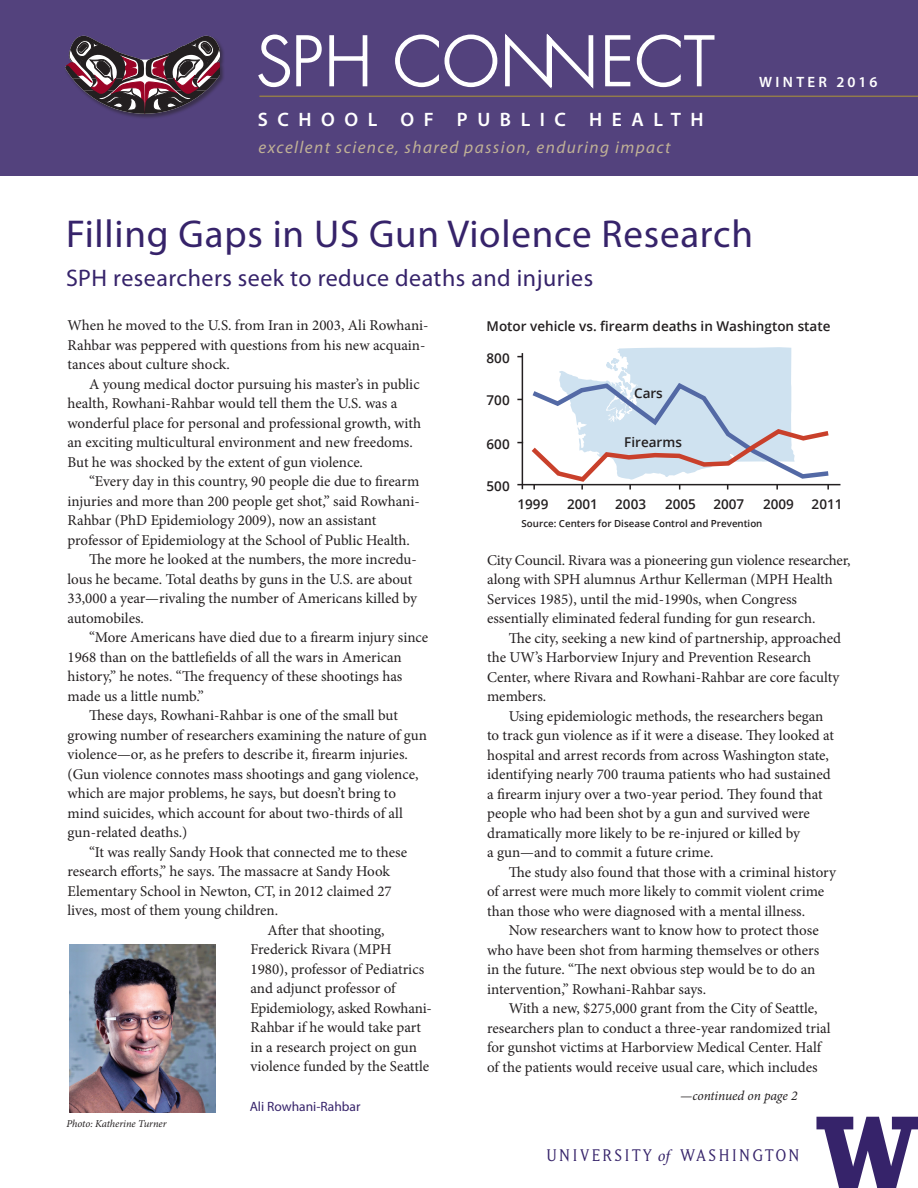
<style>
.page{position:relative;width:918px;height:1188px;background:#fff}
.page>*{position:absolute;margin:0;border:0;box-sizing:border-box;transform-origin:0 0}
.t1{font:39px "Myriad Pro";letter-spacing:.02em;color:#36236a}
.t2{font:24px "Myriad Pro";letter-spacing:.02em;color:#36236a}
.t3{font:600 19.5px "Myriad Pro";letter-spacing:.49em;color:#fff}
.t4{font:italic 17.25px "Myriad Pro";letter-spacing:.08em;color:#c0b196}
.t5{font:16.5px "Matrix II Book";letter-spacing:.14em;color:#36236a}
.t6{font:15px/19.5px "Minion Pro";letter-spacing:-.005em;color:#231f20}
.t7{font:600 15px "Myriad Pro";letter-spacing:.22em;color:#fff}
.t8{font:600 13.5px "Open Sans";color:#231f20}
.t9{font:13.5px "Myriad Pro";color:#36236a}
.t10{font:italic 13.5px "Minion Pro";letter-spacing:-.01em;color:#231f20}
.t11{font:italic 10.5px "Minion Pro";letter-spacing:-.005em;color:#231f20}
.t12{font:600 9.75px "Open Sans";color:#231f20}
.s1{font-family:"Minion Pro";font-style:italic}
</style>
<div class="page">
<img style="left:69px;top:945px;width:147px;height:168px">
<div style="left:0;top:0;width:918px;height:176px;background:#53427d"></div>
<div style="left:65px;top:36px;width:160px;height:83px;background:#231f20;opacity:.5"></div>
<svg style="left:65px;top:35px;width:154px;height:79px"></svg>
<svg style="left:258px;top:33px;width:457px;height:56px"></svg>
<hr style="left:259px;top:96px;width:659px;height:1px;background:#917b4b">
<svg style="left:816px;top:1117px;width:102px;height:71px"></svg>
<hr style="left:517px;top:484px;width:323px;height:1px;background:#231f20">
<svg style="left:517px;top:347px;width:316px;height:143px"></svg>
<h3 class="t3" style="left:258px;top:107px;width:447px">SCHOOL OF PUBLIC HEALTH</h3>
<p class="t4" style="left:259px;top:137px;width:414px">excellent science, shared passion, enduring impact</p>
<p class="t7" style="left:759px;top:73px;width:120px">WINTER 2016</p>
<h1 class="t1" style="left:66px;top:210px;width:688px">Filling Gaps in US Gun Violence Research</h1>
<h2 class="t2" style="left:66px;top:263px;width:529px">SPH researchers seek to reduce deaths and injuries</h2>
<p class="t6" style="left:68px;top:316px;width:363px">When he moved to the U.S. from Iran in 2003, Ali Rowhani-<br>Rahbar was peppered with questions from his new acquain&shy;tances about culture shock.</p>
<p class="t6" style="left:68px;top:374px;width:355px;text-indent:22px">A young medical doctor pursuing his master’s in public health, Rowhani-Rahbar would tell them the U.S. was a wonderful place for personal and professional growth, with an exciting multicultural environment and new freedoms.<br>But he was shocked by the extent of gun violence.</p>
<p class="t6" style="left:89px;top:472px;width:332px">“Every day in this country, 90 people die due to firearm</p>
<p class="t6" style="left:68px;top:491px;width:354px">injuries and more than 200 people get shot,” said Rowhani-</p>
<p class="t6" style="left:68px;top:511px;width:310px">Rahbar (PhD Epidemiology 2009), now an assistant</p>
<p class="t6" style="left:68px;top:530px;width:344px">professor of Epidemiology at the School of Public Health.</p>
<p class="t6" style="left:89px;top:550px;width:329px">The more he looked at the numbers, the more incredu-</p>
<p class="t6" style="left:68px;top:569px;width:346px">lous he became. Total deaths by guns in the U.S. are about</p>
<p class="t6" style="left:68px;top:589px;width:351px">33,000 a year—rivaling the number of Americans killed by</p>
<p class="t6" style="left:68px;top:608px;width:78px">automobiles.</p>
<p class="t6" style="left:89px;top:628px;width:341px">“More Americans have died due to a firearm injury since</p>
<p class="t6" style="left:68px;top:647px;width:336px">1968 than on the battlefields of all the wars in American</p>
<p class="t6" style="left:68px;top:667px;width:336px">history,” he notes. “The frequency of these shootings has</p>
<p class="t6" style="left:68px;top:686px;width:138px">made us a little numb.”</p>
<p class="t6" style="left:89px;top:706px;width:310px">These days, Rowhani-Rahbar is one of the small but</p>
<p class="t6" style="left:68px;top:725px;width:361px">growing number of researchers examining the nature of gun</p>
<p class="t6" style="left:68px;top:745px;width:342px">violence—or, as he prefers to describe it, firearm injuries.</p>
<p class="t6" style="left:68px;top:764px;width:352px">(Gun violence connotes mass shootings and gang violence,</p>
<p class="t6" style="left:68px;top:784px;width:330px">which are major problems, he says, but doesn’t bring to</p>
<p class="t6" style="left:68px;top:803px;width:337px">mind suicides, which account for about two-thirds of all</p>
<p class="t6" style="left:68px;top:823px;width:121px">gun-related deaths.)</p>
<p class="t6" style="left:89px;top:842px;width:320px">“It was really Sandy Hook that connected me to these</p>
<p class="t6" style="left:68px;top:862px;width:324px">research efforts,” he says. The massacre at Sandy Hook</p>
<p class="t6" style="left:68px;top:881px;width:326px">Elementary School in Newton, CT, in 2012 claimed 27</p>
<p class="t6" style="left:68px;top:901px;width:212px">lives, most of them young children.</p>
<p class="t6" style="left:268px;top:920px;width:119px">After that shooting,</p>
<p class="t6" style="left:250px;top:940px;width:143px">Frederick Rivara (MPH</p>
<p class="t6" style="left:250px;top:959px;width:175px">1980), professor of Pediatrics</p>
<p class="t6" style="left:250px;top:979px;width:147px">and adjunct professor of</p>
<p class="t6" style="left:250px;top:998px;width:183px">Epidemiology, asked Rowhani-</p>
<p class="t6" style="left:251px;top:1018px;width:172px">Rahbar if he would take part</p>
<p class="t6" style="left:251px;top:1037px;width:168px">in a research project on gun</p>
<p class="t6" style="left:251px;top:1057px;width:180px">violence funded by the Seattle</p>
<p class="t11" style="left:66px;top:1116px;width:102px">Photo: Katherine Turner</p>
<p class="t9" style="left:250px;top:1098px;width:112px">Ali Rowhani-Rahbar</p>
<p class="t8" style="left:487px;top:317px;width:345px">Motor vehicle vs. firearm deaths in Washington state</p>
<p class="t8" style="left:487px;top:349px;width:25px">800</p>
<p class="t8" style="left:487px;top:391px;width:25px">700</p>
<p class="t8" style="left:487px;top:435px;width:25px">600</p>
<p class="t8" style="left:634px;top:384px;width:30px">Cars</p>
<p class="t8" style="left:624px;top:433px;width:59px">Firearms</p>
<p class="t8" style="left:487px;top:477px;width:25px">500</p>
<p class="t8" style="left:518px;top:495px;width:32px">1999</p>
<p class="t8" style="left:567px;top:495px;width:32px">2001</p>
<p class="t8" style="left:615px;top:495px;width:32px">2003</p>
<p class="t8" style="left:665px;top:495px;width:32px">2005</p>
<p class="t8" style="left:713px;top:495px;width:32px">2007</p>
<p class="t8" style="left:763px;top:495px;width:32px">2009</p>
<p class="t8" style="left:812px;top:495px;width:32px">2011</p>
<p class="t12" style="left:522px;top:517px;width:242px">Source: Centers for Disease Control and Prevention</p>
<p class="t6" style="left:487px;top:550px;width:365px">City Council. Rivara was a pioneering gun violence researcher, along with SPH alumnus Arthur Kellerman (MPH Health Services 1985), until the mid-1990s, when Congress essentially eliminated federal funding for gun research.</p>
<p class="t6" style="left:487px;top:628px;width:356px;text-indent:22px">The city, seeking a new kind of partnership, approached the UW’s Harborview Injury and Prevention Research Center, where Rivara and Rowhani-Rahbar are core faculty members.</p>
<p class="t6" style="left:487px;top:706px;width:348px;text-indent:22px">Using epidemiologic methods, the researchers began to track gun violence as if it were a disease. They looked at hospital and arrest records from across Washington state, identifying nearly 700 trauma patients who had sustained a firearm injury over a two-year period. They found that people who had been shot by a gun and survived were dramatically more likely to be re-injured or killed by<br>a gun—and to commit a future crime.</p>
<p class="t6" style="left:487px;top:862px;width:351px;text-indent:22px">The study also found that those with a criminal history of arrest were much more likely to commit violent crime than those who were diagnosed with a mental illness.</p>
<p class="t6" style="left:487px;top:921px;width:334px;text-indent:22px">Now researchers want to know how to protect those who have been shot from harming themselves or others in the future. “The next obvious step would be to do an intervention,” Rowhani-Rahbar says.</p>
<p class="t6" style="left:487px;top:999px;width:345px;text-indent:22px">With a new, $275,000 grant from the City of Seattle, researchers plan to conduct a three-year randomized trial for gunshot victims at Harborview Medical Center. Half of the patients would receive usual care, which includes</p>
<p class="t10" style="left:680px;top:1086px;width:119px">—continued on page 2</p>
<p class="t5" style="left:546px;top:1146px;width:255px">UNIVERSITY <span class="s1">of</span> WASHINGTON</p>
</div>
